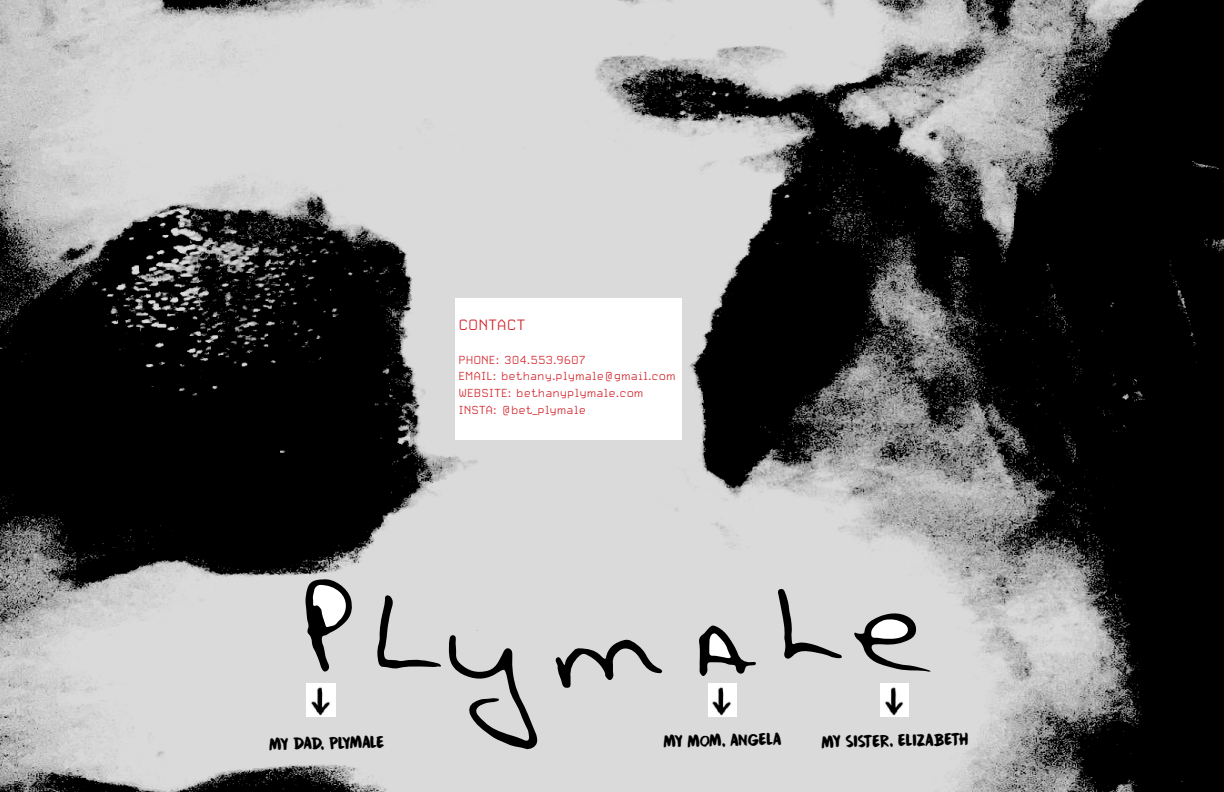
<style>
.page{position:relative;width:1224px;height:792px;background:#fff}
.page>*{position:absolute;margin:0;border:0;box-sizing:border-box;transform-origin:0 0}
.t1{font:100 18px "Carbon";color:#d2232a}
.t2{font:15px "DK Cinnabar Brush";color:#000}
.t3{font:100 14px/16.8px "Carbon";color:#d2232a}
</style>
<div class="page">
<img style="left:0;top:0;width:1224px;height:792px">
<svg style="left:449px;top:635px;width:90px;height:114px;background:#aeaeae"></svg>
<svg style="left:555px;top:639px;width:107px;height:49px;background:#a4a4a4"></svg>
<svg style="left:778px;top:589px;width:64px;height:70px;background:#b0b0b0"></svg>
<svg style="left:377px;top:595px;width:65px;height:74px;background:#b2b2b2"></svg>
<svg style="left:306px;top:578px;width:47px;height:94px"></svg>
<svg style="left:854px;top:612px;width:76px;height:60px;background:#a4a4a4"></svg>
<svg style="left:699px;top:625px;width:57px;height:51px;background:#919191"></svg>
<img style="left:307px;top:684px;width:28px;height:32px">
<img style="left:708px;top:684px;width:29px;height:32px">
<img style="left:880px;top:684px;width:29px;height:32px">
<div style="left:455px;top:299px;width:227px;height:141px;background:#fff"></div>
<p class="t1" style="left:458px;top:316px;width:69px">CONTACT</p>
<p class="t3" style="left:458px;top:351px;width:219px">PHONE: 304.553.9607<br>EMAIL: bethany.plymale@gmail.com<br>WEBSITE: bethanyplymale.com<br>INSTA: @bet_plymale</p>
<p class="t2" style="left:269px;top:734px;width:117px;rotate:-1deg">MY DAD, PLYMALE</p>
<p class="t2" style="left:663px;top:731px;width:120px;rotate:-1deg">MY MOM, ANGELA</p>
<p class="t2" style="left:821px;top:731px;width:149px;rotate:-1deg">MY SISTER, ELIZABETH</p>
</div>
